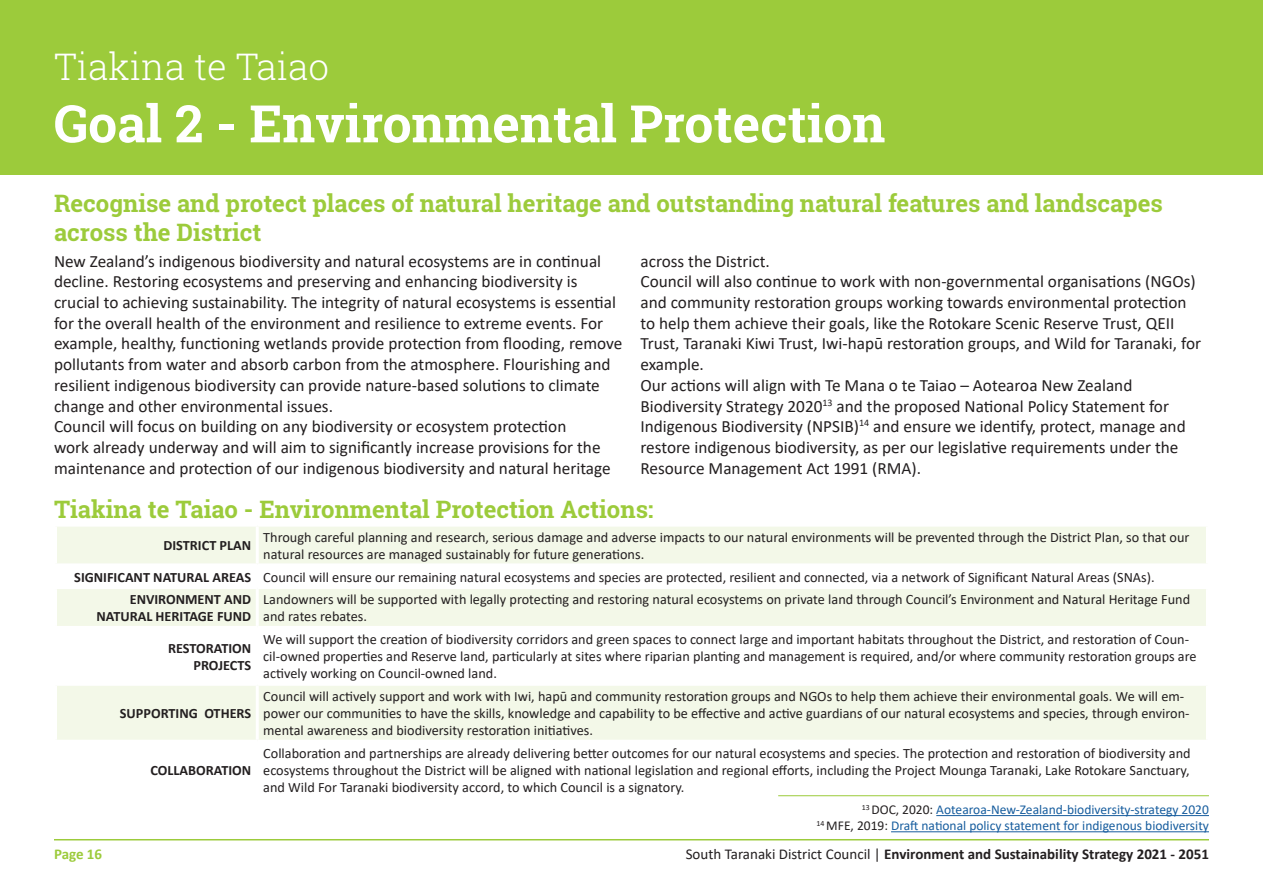
<style>
.page{position:relative;width:1263px;height:893px;background:#fff}
.page>*{position:absolute;margin:0;border:0;box-sizing:border-box;transform-origin:0 0}
.t1{font:700 51.75px "Roboto Slab";color:#fff}
.t2{font:300 36.6px "Roboto Slab";color:#fff}
.t3{font:700 24px/28.8px "Roboto Slab";color:#9ccb3b}
.t4{font:17.25px/20.7px "Calibri";color:#231f20}
.t5{font:700 15px "Calibri";color:#231f20}
.t6{font:700 15px "Calibri";letter-spacing:-.005em;color:#9ccb3b}
.t7{font:14.25px/17.1px "Calibri";color:#231f20}
.t8{font:700 14.25px/17.1px "Calibri";color:#231f20;text-align:right}
.t9{font:13.5px "Calibri";color:#175d9e}
.s1{color:#231f20}
.s2{font-weight:400}
</style>
<div class="page">
<hr style="left:54px;top:839px;width:1155px;height:1px;background:#9ccb3b">
<div style="left:0;top:0;width:1263px;height:175px;background:#9ccb3b"></div>
<div style="left:57px;top:527px;width:1149px;height:36px;background:#f3f8e8"></div>
<svg style="left:57px;top:589px;width:1149px;height:208px"></svg>
<hr style="left:256px;top:527px;width:3px;height:36px;background:#fff">
<hr style="left:256px;top:589px;width:3px;height:37px;background:#fff">
<hr style="left:54px;top:626px;width:203px;height:3px;background:#fff">
<hr style="left:257px;top:626px;width:952px;height:3px;background:#fff">
<hr style="left:256px;top:629px;width:3px;height:54px;background:#fff">
<hr style="left:54px;top:683px;width:203px;height:3px;background:#fff">
<hr style="left:257px;top:683px;width:952px;height:3px;background:#fff">
<hr style="left:256px;top:686px;width:3px;height:54px;background:#fff">
<hr style="left:54px;top:740px;width:203px;height:3px;background:#fff">
<hr style="left:257px;top:740px;width:952px;height:3px;background:#fff">
<hr style="left:256px;top:743px;width:3px;height:54px;background:#fff">
<hr style="left:778px;top:795px;width:431px;height:1px;background:#9ccb3b">
<hr style="left:936px;top:815px;width:273px;height:1px;background:#175d9e">
<hr style="left:891px;top:831px;width:318px;height:1px;background:#175d9e">
<p class="t2" style="left:54px;top:42px;width:277px">Tiakina te Taiao</p>
<p class="t1" style="left:54px;top:88px;width:833px">Goal 2 - Environmental Protection</p>
<p class="t3" style="left:54px;top:188px;width:1110px">Recognise and protect places of natural heritage and outstanding natural features and landscapes across the District</p>
<p class="t4" style="left:54px;top:250px;width:570px">New Zealand’s indigenous biodiversity and natural ecosystems are in continual decline. Restoring ecosystems and preserving and enhancing biodiversity is crucial to achieving sustainability. The integrity of natural ecosystems is essential for the overall health of the environment and resilience to extreme events. For example, healthy, functioning wetlands provide protection from flooding, remove pollutants from water and absorb carbon from the atmosphere. Flourishing and resilient indigenous biodiversity can provide nature-based solutions to climate change and other environmental issues.</p>
<p class="t4" style="left:54px;top:416px;width:558px">Council will focus on building on any biodiversity or ecosystem protection<br>work already underway and will aim to significantly increase provisions for the maintenance and protection of our indigenous biodiversity and natural heritage</p>
<p class="t4" style="left:640px;top:250px;width:131px">across the District.</p>
<p class="t4" style="left:640px;top:271px;width:562px">Council will also continue to work with non-governmental organisations (NGOs) and community restoration groups working towards environmental protection to help them achieve their goals, like the Rotokare Scenic Reserve Trust, QEII Trust, Taranaki Kiwi Trust, Iwi-hapū restoration groups, and Wild for Taranaki, for example.</p>
<p class="t4" style="left:640px;top:374px;width:547px">Our actions will align with Te Mana o te Taiao – Aotearoa New Zealand Biodiversity Strategy 2020<sup>13</sup> and the proposed National Policy Statement for Indigenous Biodiversity (NPSIB)<sup>14</sup> and ensure we identify, protect, manage and restore indigenous biodiversity, as per our legislative requirements under the Resource Management Act 1991 (RMA).</p>
<p class="t3" style="left:54px;top:494px;width:601px">Tiakina te Taiao - Environmental Protection Actions:</p>
<p class="t8" style="left:163px;top:537px;width:89px">DISTRICT PLAN</p>
<p class="t7" style="left:263px;top:528px;width:928px">Through careful planning and research, serious damage and adverse impacts to our natural environments will be prevented through the District Plan, so that our natural resources are managed sustainably for future generations.</p>
<p class="t8" style="left:74px;top:568px;width:178px">SIGNIFICANT NATURAL AREAS</p>
<p class="t7" style="left:263px;top:568px;width:893px">Council will ensure our remaining natural ecosystems and species are protected, resilient and connected, via a network of Significant Natural Areas (SNAs).</p>
<p class="t8" style="left:96px;top:591px;width:156px">ENVIRONMENT AND<br>NATURAL HERITAGE FUND</p>
<p class="t7" style="left:263px;top:591px;width:928px">Landowners will be supported with legally protecting and restoring natural ecosystems on private land through Council’s Environment and Natural Heritage Fund and rates rebates.</p>
<p class="t8" style="left:168px;top:639px;width:85px">RESTORATION<br>PROJECTS</p>
<p class="t7" style="left:263px;top:630px;width:935px">We will support the creation of biodiversity corridors and green spaces to connect large and important habitats throughout the District, and restoration of Coun&shy;cil-owned properties and Reserve land, particularly at sites where riparian planting and management is required, and/or where community restoration groups are actively working on Council-owned land.</p>
<p class="t8" style="left:120px;top:705px;width:133px">SUPPORTING OTHERS</p>
<p class="t7" style="left:263px;top:687px;width:928px">Council will actively support and work with Iwi, hapū and community restoration groups and NGOs to help them achieve their environmental goals. We will em&shy;power our communities to have the skills, knowledge and capability to be effective and active guardians of our natural ecosystems and species, through environ&shy;mental awareness and biodiversity restoration initiatives.</p>
<p class="t8" style="left:150px;top:761px;width:102px">COLLABORATION</p>
<p class="t7" style="left:263px;top:744px;width:929px;text-align:justify">Collaboration and partnerships are already delivering better outcomes for our natural ecosystems and species. The protection and restoration of biodiversity and ecosystems throughout the District will be aligned with national legislation and regional efforts, including the Project Mounga Taranaki, Lake Rotokare Sanctuary, and Wild For Taranaki biodiversity accord, to which Council is a signatory.</p>
<p class="t9" style="left:862px;top:800px;width:349px"><sup>13</sup> <span class="s1">DOC, 2020:</span> Aotearoa-New-Zealand-biodiversity-strategy 2020</p>
<p class="t9" style="left:816px;top:816px;width:394px"><sup>14</sup> <span class="s1">MFE, 2019:</span> Draft national policy statement for indigenous biodiversity</p>
<p class="t6" style="left:54px;top:844px;width:50px">Page 16</p>
<p class="t5" style="left:686px;top:844px;width:525px"><span class="s2">South Taranaki District Council |</span> Environment and Sustainability Strategy 2021 - 2051</p>
</div>
